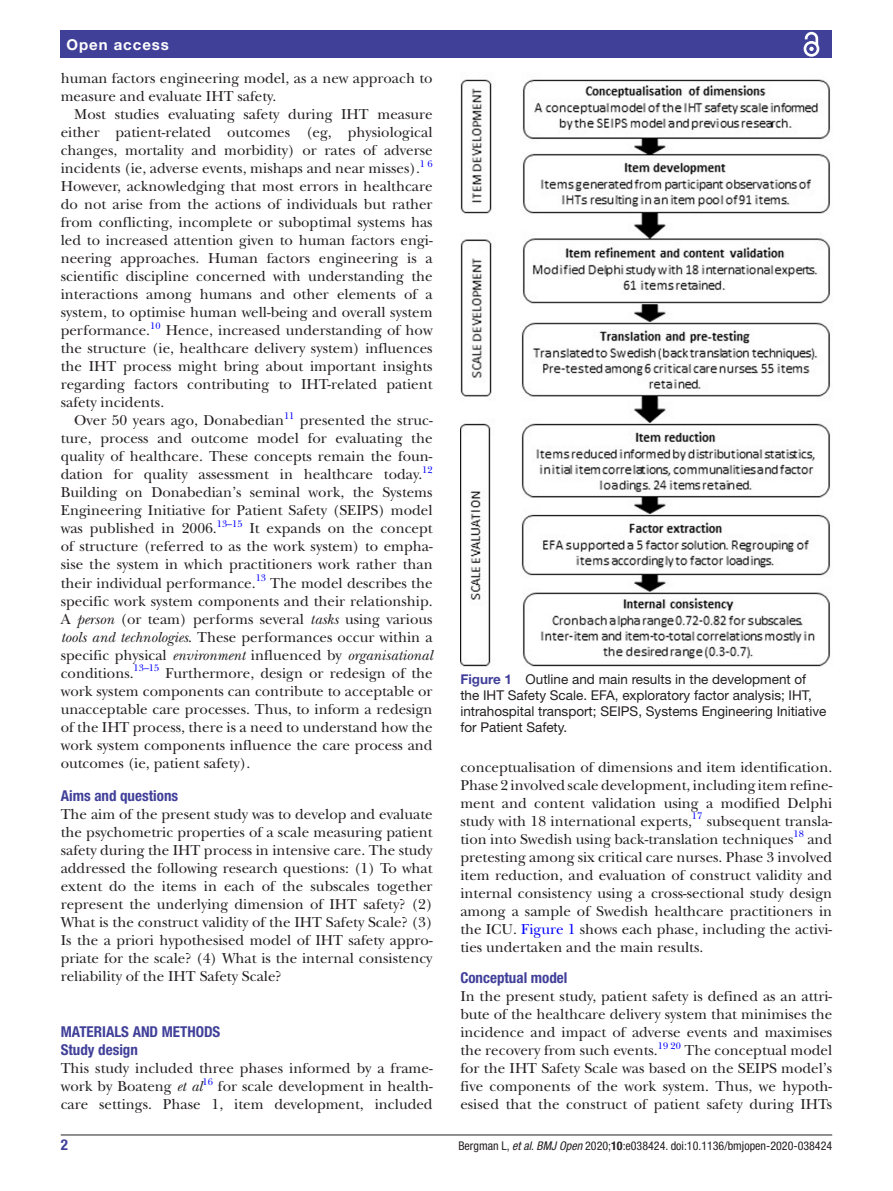
<style>
.page{position:relative;width:893px;height:1191px;background:#fff}
.page>*{position:absolute;margin:0;border:0;box-sizing:border-box;transform-origin:0 0}
.t1{font:15px/18px "New Baskerville";color:#231f20;text-align:justify}
.t2{font:700 condensed 15px/18px "Helvetica Neue LT Std";color:#414099}
.t3{font:700 15px "Helvetica Neue LT Std";letter-spacing:.065em;color:#fff}
.t4{font:13.5px/16.2px "Helvetica Neue LT Std";color:#231f20}
.t5{font:condensed 12px "Helvetica Neue LT Std";color:#231f20}
.t6{font:9.9px "New Baskerville";color:#00f}
.s1{font-style:italic}
.s2{font-weight:700;color:#414099}
.s3{color:#00f}
.s4{font-weight:700}
</style>
<div class="page">
<hr style="left:61px;top:1134px;width:771px;height:1px;background:#231f20">
<div style="left:61px;top:31px;width:771px;height:27px;background:#414099"></div>
<svg style="left:803px;top:31px;width:17px;height:26px"></svg>
<img style="left:460px;top:79px;width:370px;height:587px">
<p class="t3" style="left:66px;top:35px;width:104px">Open access</p>
<p class="t1" style="left:61px;top:69px;width:373px">human factors engineering model, as a new approach to measure and evaluate IHT safety.</p>
<p class="t1" style="left:61px;top:106px;width:373px;text-indent:14px">Most studies evaluating safety during IHT measure either patient-related outcomes (eg, physiological changes, mortality and morbidity) or rates of adverse incidents (ie, adverse events, mishaps and near misses).</p>
<p class="t6" style="left:420px;top:158px;width:14px">1 6</p>
<p class="t1" style="left:61px;top:178px;width:373px">However, acknowledging that most errors in healthcare do not arise from the actions of individuals but rather from conflicting, incomplete or suboptimal systems has led to increased attention given to human factors engi&shy;neering approaches. Human factors engineering is a scientific discipline concerned with understanding the interactions among humans and other elements of a system, to optimise human well-being and overall system performance.</p>
<p class="t6" style="left:150px;top:320px;width:12px">10</p>
<p class="t1" style="left:166px;top:322px;width:268px">Hence, increased understanding of how</p>
<p class="t1" style="left:61px;top:340px;width:373px">the structure (ie, healthcare delivery system) influences</p>
<p class="t1" style="left:61px;top:358px;width:373px">the IHT process might bring about important insights</p>
<p class="t1" style="left:61px;top:376px;width:373px">regarding factors contributing to IHT-related patient</p>
<p class="t1" style="left:61px;top:394px;width:105px">safety incidents.</p>
<p class="t1" style="left:74px;top:412px;width:211px">Over 50 years ago, Donabedian</p>
<p class="t6" style="left:284px;top:410px;width:12px">11</p>
<p class="t1" style="left:61px;top:412px;width:373px;text-indent:239px">presented the struc&shy;ture, process and outcome model for evaluating the quality of healthcare. These concepts remain the foun&shy;dation for quality assessment in healthcare today.</p>
<p class="t6" style="left:422px;top:464px;width:12px">12</p>
<p class="t1" style="left:61px;top:484px;width:373px">Building on Donabedian’s seminal work, the Systems Engineering Initiative for Patient Safety (SEIPS) model was published in 2006.</p>
<p class="t6" style="left:217px;top:518px;width:27px">13–15</p>
<p class="t1" style="left:61px;top:520px;width:373px;text-indent:189px">It expands on the concept of structure (referred to as the work system) to empha&shy;sise the system in which practitioners work rather than their individual performance.</p>
<p class="t6" style="left:256px;top:572px;width:12px">13</p>
<p class="t1" style="left:61px;top:574px;width:373px;text-indent:210px">The model describes the specific work system components and their relationship.<br>A <span class="s1">person</span> (or team) performs several <span class="s1">tasks</span> using various <span class="s1">tools and technologies</span>. These performances occur within a specific physical <span class="s1">environment</span> influenced by <span class="s1">organisational </span>conditions.</p>
<p class="t6" style="left:134px;top:662px;width:27px">13–15</p>
<p class="t1" style="left:61px;top:664px;width:373px;text-indent:105px">Furthermore, design or redesign of the work system components can contribute to acceptable or unacceptable care processes. Thus, to inform a redesign of the IHT process, there is a need to understand how the work system components influence the care process and outcomes (ie, patient safety).</p>
<p class="t2" style="left:61px;top:786px;width:119px">Aims and questions</p>
<p class="t1" style="left:61px;top:805px;width:373px">The aim of the present study was to develop and evaluate the psychometric properties of a scale measuring patient safety during the IHT process in intensive care. The study addressed the following research questions: (1) To what extent do the items in each of the subscales together represent the underlying dimension of IHT safety? (2)<br>What is the construct validity of the IHT Safety Scale? (3)<br>Is the a priori hypothesised model of IHT safety appro&shy;priate for the scale? (4) What is the internal consistency reliability of the IHT Safety Scale?</p>
<p class="t2" style="left:61px;top:1022px;width:161px">MATERIALS AND METHODS<br>Study design</p>
<p class="t1" style="left:61px;top:1059px;width:373px">This study included three phases informed by a frame&shy;work by Boateng <span class="s1">et al</span></p>
<p class="t6" style="left:203px;top:1075px;width:12px">16</p>
<p class="t1" style="left:61px;top:1077px;width:373px;text-align:right">for scale development in health-<br>care settings. Phase 1, item development, included</p>
<p class="t4" style="left:460px;top:670px;width:368px"><span class="s2">Figure 1</span> Outline and main results in the development of the IHT Safety Scale. EFA, exploratory factor analysis; IHT, intrahospital transport; SEIPS, Systems Engineering Initiative for Patient Safety.</p>
<p class="t1" style="left:460px;top:758px;width:373px">conceptualisation of dimensions and item identification.<br>Phase 2 involved scale development, including item refine&shy;ment and content validation using a modified Delphi study with 18 international experts,<sup>17</sup> subsequent transla&shy;tion into Swedish using back-translation techniques</p>
<p class="t6" style="left:793px;top:828px;width:12px">18</p>
<p class="t1" style="left:460px;top:830px;width:373px;text-indent:347px">and pretesting among six critical care nurses. Phase 3 involved item reduction, and evaluation of construct validity and internal consistency using a cross-sectional study design among a sample of Swedish healthcare practitioners in the ICU. <span class="s3">Figure 1</span> shows each phase, including the activi&shy;ties undertaken and the main results.</p>
<p class="t2" style="left:460px;top:968px;width:109px">Conceptual model</p>
<p class="t1" style="left:460px;top:987px;width:373px">In the present study, patient safety is defined as an attri&shy;bute of the healthcare delivery system that minimises the incidence and impact of adverse events and maximises the recovery from such events.<sup>19</sup> <sup>20</sup> The conceptual model for the IHT Safety Scale was based on the SEIPS model’s five components of the work system. Thus, we hypoth&shy;esised that the construct of patient safety during IHTs</p>
<p class="t2" style="left:61px;top:1135px;width:9px">2</p>
<p class="t5" style="left:458px;top:1138px;width:375px">Bergman L, <span class="s1">et al</span>. <span class="s1">BMJ Open</span> 2020;<span class="s4">10</span>:e038424. doi:10.1136/bmjopen-2020-038424</p>
</div>
